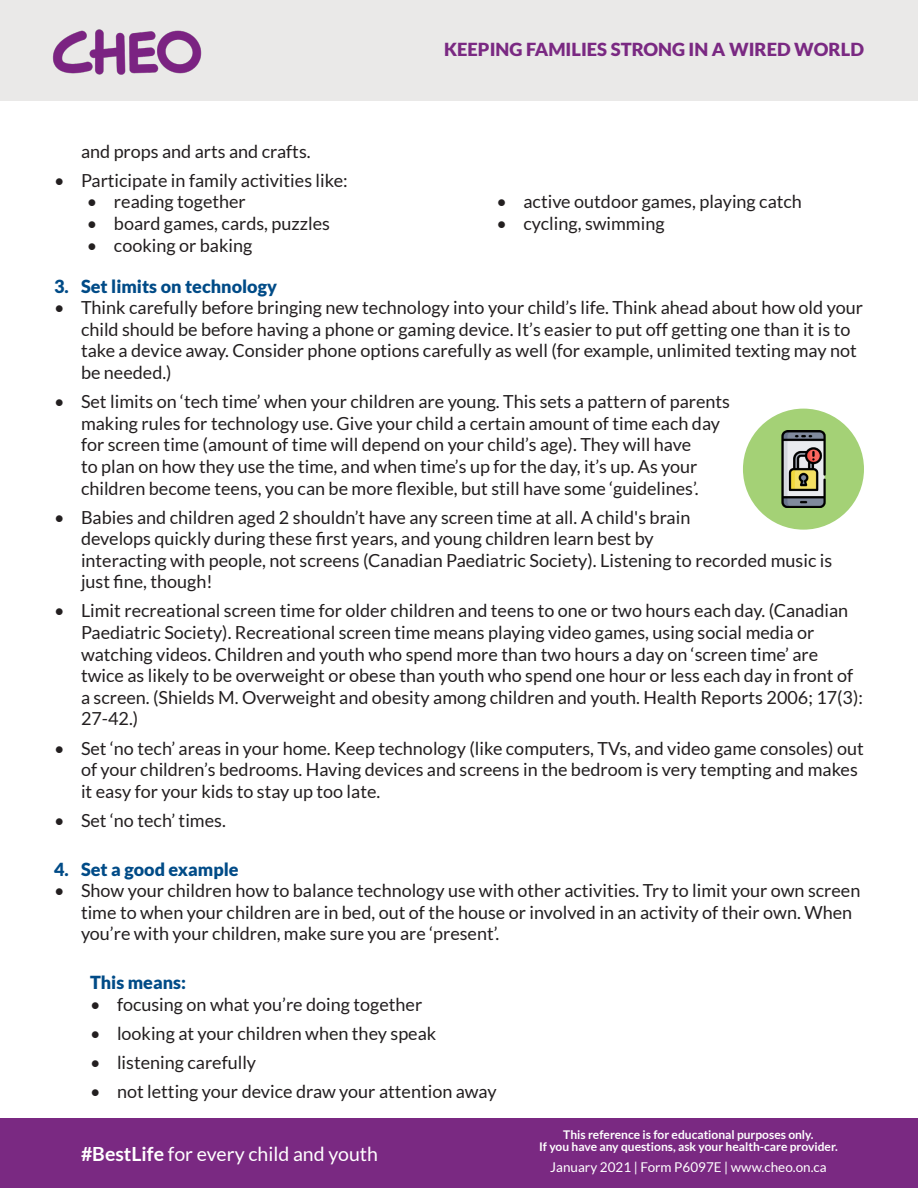
<style>
.page{position:relative;width:918px;height:1188px;background:#fff}
.page>*{position:absolute;margin:0;border:0;box-sizing:border-box;transform-origin:0 0}
.t1{font:19.5px "Lato";color:#fff}
.t2{font:18px/21.6px "Lato";color:#231f20}
.t3{font:900 18px "Lato";color:#004b87}
.t4{font:900 18px "Lato";color:#7a2982}
.t5{font:13.5px "Lato";color:#fff}
.t6{font:700 12px/12px "Lato";color:#fff;text-align:center}
.s1{font-weight:700}
</style>
<div class="page">
<div style="left:0;top:0;width:918px;height:101px;background:#eae9e8"></div>
<img style="left:52px;top:29px;width:150px;height:46px">
<div style="left:0;top:1119px;width:918px;height:69px;background:#7a2982"></div>
<div style="left:743px;top:409px;width:121px;height:121px;background:#a4d176;border-radius:50%"></div>
<img style="left:781px;top:430px;width:45px;height:78px">
<p class="t4" style="left:444px;top:39px;width:421px">KEEPING FAMILIES STRONG IN A WIRED WORLD</p>
<p class="t2" style="left:81px;top:140px;width:231px">and props and arts and crafts.</p>
<p class="t2" style="left:54px;top:169px;width:295px">• Participate in family activities like:</p>
<p class="t2" style="left:87px;top:191px;width:160px">• reading together</p>
<p class="t2" style="left:496px;top:191px;width:307px">• active outdoor games, playing catch</p>
<p class="t2" style="left:87px;top:213px;width:244px">• board games, cards, puzzles</p>
<p class="t2" style="left:496px;top:213px;width:170px">• cycling, swimming</p>
<p class="t2" style="left:87px;top:234px;width:167px">• cooking or baking</p>
<p class="t3" style="left:54px;top:276px;width:225px">3. Set limits on technology</p>
<p class="t2" style="left:81px;top:297px;width:784px;text-indent:-27px">• Think carefully before bringing new technology into your child’s life. Think ahead about how old your child should be before having a phone or gaming device. It’s easier to put off getting one than it is to take a device away. Consider phone options carefully as well (for example, unlimited texting may not be needed.)</p>
<p class="t2" style="left:81px;top:391px;width:651px;text-indent:-27px">• Set limits on ‘tech time’ when your children are young. This sets a pattern of parents making rules for technology use. Give your child a certain amount of time each day for screen time (amount of time will depend on your child’s age). They will have<br>to plan on how they use the time, and when time’s up for the day, it’s up. As your</p>
<p class="t2" style="left:81px;top:477px;width:619px">children become teens, you can be more flexible, but still have some ‘guidelines’.</p>
<p class="t2" style="left:54px;top:506px;width:638px">• Babies and children aged 2 shouldn’t have any screen time at all. A child's brain</p>
<p class="t2" style="left:81px;top:528px;width:574px">develops quickly during these first years, and young children learn best by</p>
<p class="t2" style="left:81px;top:549px;width:753px">interacting with people, not screens (Canadian Paediatric Society). Listening to recorded music is</p>
<p class="t2" style="left:81px;top:571px;width:133px">just fine, though!</p>
<p class="t2" style="left:81px;top:600px;width:784px;text-indent:-27px">• Limit recreational screen time for older children and teens to one or two hours each day. (Canadian Paediatric Society). Recreational screen time means playing video games, using social media or watching videos. Children and youth who spend more than two hours a day on ‘screen time’ are twice as likely to be overweight or obese than youth who spend one hour or less each day in front of a screen. (Shields M. Overweight and obesity among children and youth. Health Reports 2006; 17(3):<br>27-42.)</p>
<p class="t2" style="left:81px;top:737px;width:784px;text-indent:-27px">• Set ‘no tech’ areas in your home. Keep technology (like computers, TVs, and video game consoles) out of your children’s bedrooms. Having devices and screens in the bedroom is very tempting and makes it easy for your kids to stay up too late.</p>
<p class="t2" style="left:54px;top:809px;width:173px">• Set ‘no tech’ times.</p>
<p class="t3" style="left:54px;top:858px;width:186px">4. Set a good example</p>
<p class="t2" style="left:81px;top:880px;width:781px;text-indent:-27px">• Show your children how to balance technology use with other activities. Try to limit your own screen time to when your children are in bed, out of the house or involved in an activity of their own. When you’re with your children, make sure you are ‘present’.</p>
<p class="t3" style="left:90px;top:972px;width:98px">This means:</p>
<p class="t2" style="left:90px;top:993px;width:334px">• focusing on what you’re doing together</p>
<p class="t2" style="left:90px;top:1022px;width:348px">• looking at your children when they speak</p>
<p class="t2" style="left:90px;top:1051px;width:168px">• listening carefully</p>
<p class="t2" style="left:90px;top:1080px;width:408px">• not letting your device draw your attention away</p>
<p class="t1" style="left:81px;top:1143px;width:298px"><span class="s1">#BestLife</span> for every child and youth</p>
<p class="t6" style="left:539px;top:1129px;width:300px">This reference is for educational purposes only.<br>If you have any questions, ask your health-care provider.</p>
<p class="t5" style="left:550px;top:1160px;width:278px">January 2021 | Form P6097E | www.cheo.on.ca</p>
</div>
